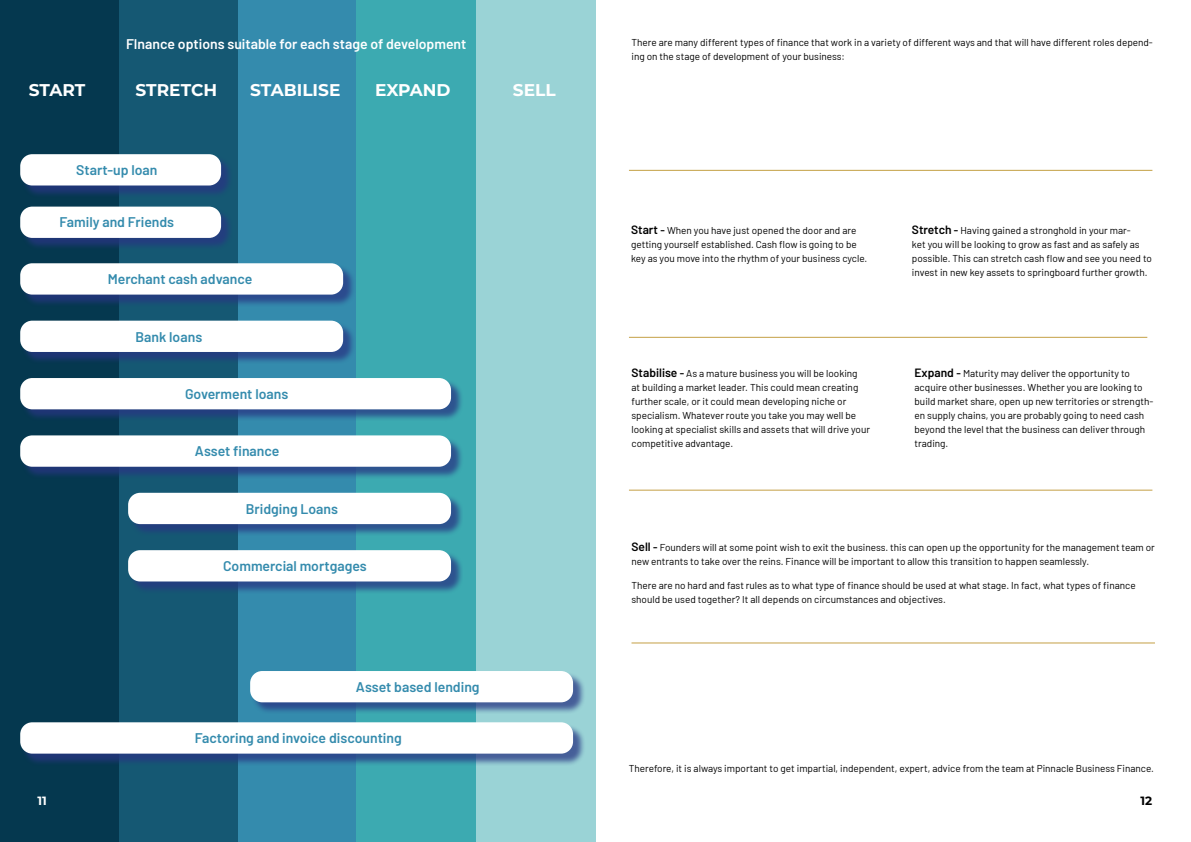
<style>
.page{position:relative;width:1191px;height:842px;background:#fff}
.page>*{position:absolute;margin:0;border:0;box-sizing:border-box;transform-origin:0 0}
.t1{font:700 17px "Montserrat";color:#fff}
.t2{font:600 14px "Barlow";color:#348bad}
.t3{font:600 14px "Barlow";color:#fff}
.t4{font:700 12px "Montserrat";color:#fff}
.t5{font:700 12px "Montserrat";color:#000}
.t6{font:10px/14px "Barlow";color:#000}
.s1{font-weight:600;font-size:12px}
.s2{font-weight:600;font-size:11px}
</style>
<div class="page">
<div style="left:356px;top:0;width:119px;height:842px;background:#3caab1"></div>
<div style="left:475px;top:0;width:120px;height:842px;background:#9ad3d6"></div>
<div style="left:237px;top:0;width:119px;height:842px;background:#348bad"></div>
<div style="left:0;top:0;width:119px;height:842px;background:#05384f"></div>
<div style="left:119px;top:0;width:119px;height:842px;background:#155873"></div>
<div style="left:22px;top:156px;width:211px;height:42px;background:#283583;opacity:.74"></div>
<div style="left:20px;top:154px;width:201px;height:31px;background:#fff;border-radius:12px"></div>
<div style="left:22px;top:208px;width:211px;height:42px;background:#283583;opacity:.74"></div>
<div style="left:20px;top:207px;width:201px;height:31px;background:#fff;border-radius:12px"></div>
<div style="left:22px;top:265px;width:333px;height:42px;background:#283583;opacity:.74"></div>
<div style="left:20px;top:263px;width:323px;height:32px;background:#fff;border-radius:12px"></div>
<div style="left:22px;top:322px;width:333px;height:42px;background:#283583;opacity:.74"></div>
<div style="left:20px;top:321px;width:323px;height:31px;background:#fff;border-radius:12px"></div>
<div style="left:22px;top:380px;width:441px;height:42px;background:#283583;opacity:.74"></div>
<div style="left:20px;top:378px;width:431px;height:31px;background:#fff;border-radius:12px"></div>
<div style="left:22px;top:437px;width:441px;height:42px;background:#283583;opacity:.74"></div>
<div style="left:20px;top:435px;width:431px;height:32px;background:#fff;border-radius:12px"></div>
<div style="left:130px;top:494px;width:333px;height:42px;background:#283583;opacity:.74"></div>
<div style="left:128px;top:493px;width:323px;height:31px;background:#fff;border-radius:12px"></div>
<div style="left:130px;top:552px;width:333px;height:42px;background:#283583;opacity:.74"></div>
<div style="left:128px;top:550px;width:323px;height:31px;background:#fff;border-radius:12px"></div>
<div style="left:251px;top:673px;width:334px;height:42px;background:#283583;opacity:.74"></div>
<div style="left:250px;top:671px;width:323px;height:31px;background:#fff;border-radius:12px"></div>
<div style="left:22px;top:724px;width:563px;height:42px;background:#283583;opacity:.74"></div>
<div style="left:20px;top:722px;width:553px;height:32px;background:#fff;border-radius:12px"></div>
<hr style="left:629px;top:490px;width:523px;height:1px;background:#c4a045">
<hr style="left:629px;top:337px;width:518px;height:1px;background:#c4a045">
<hr style="left:631px;top:642px;width:524px;height:1px;background:#c4a045">
<hr style="left:629px;top:170px;width:523px;height:1px;background:#c4a045">
<h2 class="t3" style="left:126px;top:34px;width:342px">FInance options suitable for each stage of development</h2>
<h1 class="t1" style="left:29px;top:78px;width:58px">START</h1>
<h1 class="t1" style="left:136px;top:78px;width:83px">STRETCH</h1>
<h1 class="t1" style="left:250px;top:78px;width:92px">STABILISE</h1>
<h1 class="t1" style="left:375px;top:78px;width:77px">EXPAND</h1>
<h1 class="t1" style="left:513px;top:78px;width:44px">SELL</h1>
<h2 class="t2" style="left:76px;top:160px;width:83px">Start-up loan</h2>
<h2 class="t2" style="left:60px;top:212px;width:116px">Family and Friends</h2>
<h2 class="t2" style="left:108px;top:269px;width:146px">Merchant cash advance</h2>
<h2 class="t2" style="left:136px;top:326px;width:68px">Bank loans</h2>
<h2 class="t2" style="left:185px;top:384px;width:105px">Goverment loans</h2>
<h2 class="t2" style="left:195px;top:441px;width:86px">Asset finance</h2>
<h2 class="t2" style="left:246px;top:498px;width:94px">Bridging Loans</h2>
<h2 class="t2" style="left:223px;top:556px;width:145px">Commercial mortgages</h2>
<h2 class="t2" style="left:356px;top:676px;width:125px">Asset based lending</h2>
<h2 class="t2" style="left:195px;top:728px;width:208px">Factoring and invoice discounting</h2>
<p class="t6" style="left:631px;top:35px;width:523px">There are many different types of finance that work in a variety of different ways and that will have different roles depend&shy;ing on the stage of development of your business:</p>
<p class="t6" style="left:631px;top:223px;width:238px"><span class="s1">Start</span> <span class="s2">-</span> When you have just opened the door and are getting yourself established. Cash flow is going to be key as you move into the rhythm of your business cycle.</p>
<p class="t6" style="left:912px;top:223px;width:241px"><span class="s1">Stretch</span> <span class="s2">-</span> Having gained a stronghold in your mar-<br>ket you will be looking to grow as fast and as safely as possible. This can stretch cash flow and see you need to invest in new key assets to springboard further growth.</p>
<p class="t6" style="left:631px;top:366px;width:240px"><span class="s1">Stabilise</span> <span class="s2">-</span> As a mature business you will be looking<br>at building a market leader. This could mean creating further scale, or it could mean developing niche or specialism. Whatever route you take you may well be looking at specialist skills and assets that will drive your competitive advantage.</p>
<p class="t6" style="left:914px;top:366px;width:240px"><span class="s1">Expand</span> <span class="s2">-</span> Maturity may deliver the opportunity to acquire other businesses. Whether you are looking to build market share, open up new territories or strength&shy;en supply chains, you are probably going to need cash beyond the level that the business can deliver through trading.</p>
<p class="t6" style="left:631px;top:539px;width:525px"><span class="s1">Sell</span> <span class="s2">-</span> Founders will at some point wish to exit the business. this can open up the opportunity for the management team or new entrants to take over the reins. Finance will be important to allow this transition to happen seamlessly.</p>
<p class="t6" style="left:631px;top:578px;width:505px">There are no hard and fast rules as to what type of finance should be used at what stage. In fact, what types of finance should be used together? It all depends on circumstances and objectives.</p>
<p class="t6" style="left:629px;top:761px;width:526px">Therefore, it is always important to get impartial, independent, expert, advice from the team at Pinnacle Business Finance.</p>
<p class="t4" style="left:37px;top:792px;width:11px">11</p>
<p class="t5" style="left:1140px;top:792px;width:13px">12</p>
</div>
